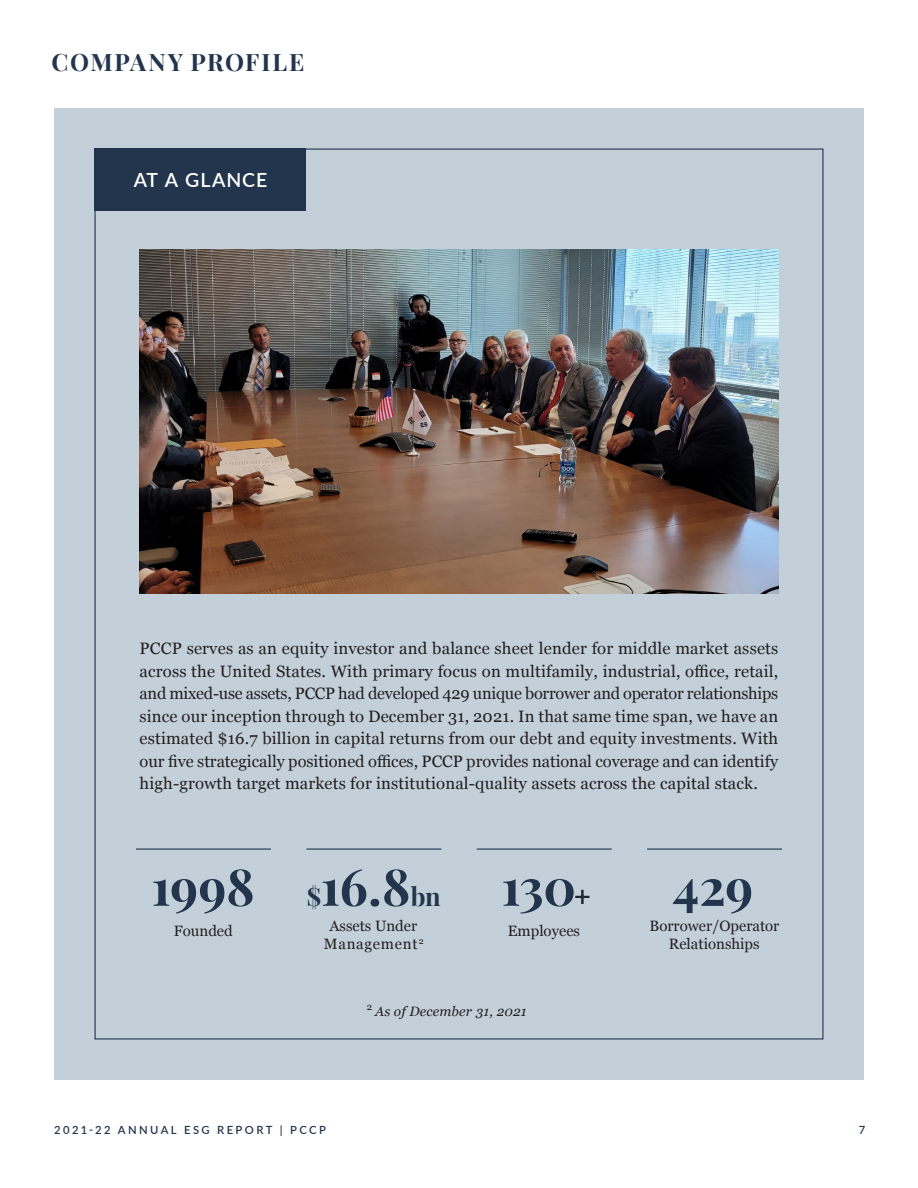
<style>
.page{position:relative;width:918px;height:1188px;background:#fff}
.page>*{position:absolute;margin:0;border:0;box-sizing:border-box;transform-origin:0 0}
.t1{font:700 50.7px "Playfair Display";letter-spacing:-.01em;color:#22354d}
.L2_-_Avoid_TOC{font:700 24px "Playfair Display";letter-spacing:.075em;color:#22354d}
.L3{font:600 19.5px "Lato";letter-spacing:.05em;color:#fff}
.t2{font:16.5px/22.5px "Georgia";letter-spacing:.01em;color:#231f20;text-align:justify}
.t3{font:15px/18px "Georgia";color:#231f20;text-align:center}
.t4{font:15px/18px "Georgia";letter-spacing:.025em;color:#231f20;text-align:center}
.t5{font:italic 13.5px "Georgia";letter-spacing:.01em;color:#231f20}
.t6{font:600 11.25px "Lato";letter-spacing:.215em;color:#22354d}
.s1{font-size:25.35px}
.s2{font-size:25.35px;color:#231f20}
</style>
<div class="page">
<div style="left:54px;top:108px;width:810px;height:972px;background:#c3d0d9"></div>
<img style="left:140px;top:249px;width:638px;height:345px">
<div style="left:94px;top:148px;width:212px;height:64px;background:#22354d"></div>
<hr style="left:136px;top:849px;width:135px;height:1px;background:#22354d">
<hr style="left:647px;top:849px;width:135px;height:1px;background:#22354d">
<hr style="left:306px;top:849px;width:135px;height:1px;background:#22354d">
<hr style="left:477px;top:849px;width:135px;height:1px;background:#22354d">
<p class="L2_-_Avoid_TOC" style="left:52px;top:43px;width:254px">COMPANY PROFILE</p>
<p class="L3" style="left:134px;top:166px;width:135px">AT A GLANCE</p>
<p class="t2" style="left:140px;top:636px;width:640px">PCCP serves as an equity investor and balance sheet lender for middle market assets across the United States. With primary focus on multifamily, industrial, office, retail, and mixed-use assets, PCCP had developed 429 unique borrower and operator relationships since our inception through to December 31, 2021. In that same time span, we have an estimated $16.7 billion in capital returns from our debt and equity investments. With our five strategically positioned offices, PCCP provides national coverage and can identify high-growth target markets for institutional-quality assets across the capital stack.</p>
<p class="t1" style="left:151px;top:847px;width:105px">1998</p>
<p class="t3" style="left:174px;top:921px;width:61px">Founded</p>
<p class="t1" style="left:307px;top:847px;width:135px"><span class="s1">$</span>16.8<span class="s1">bn</span></p>
<p class="t4" style="left:324px;top:917px;width:102px">Assets Under<br>Management<sup>2</sup></p>
<p class="t1" style="left:501px;top:847px;width:90px">130<span class="s2">+</span></p>
<p class="t3" style="left:508px;top:921px;width:74px">Employees</p>
<p class="t5" style="left:367px;top:1001px;width:162px"><sup>2</sup> As of December 31, 2021</p>
<p class="t1" style="left:672px;top:847px;width:82px">429</p>
<p class="t3" style="left:650px;top:917px;width:131px">Borrower/Operator<br>Relationships</p>
<p class="t6" style="left:54px;top:1122px;width:273px">2021-22 ANNUAL ESG REPORT | PCCP</p>
<p class="t6" style="left:859px;top:1122px;width:8px">7</p>
</div>
